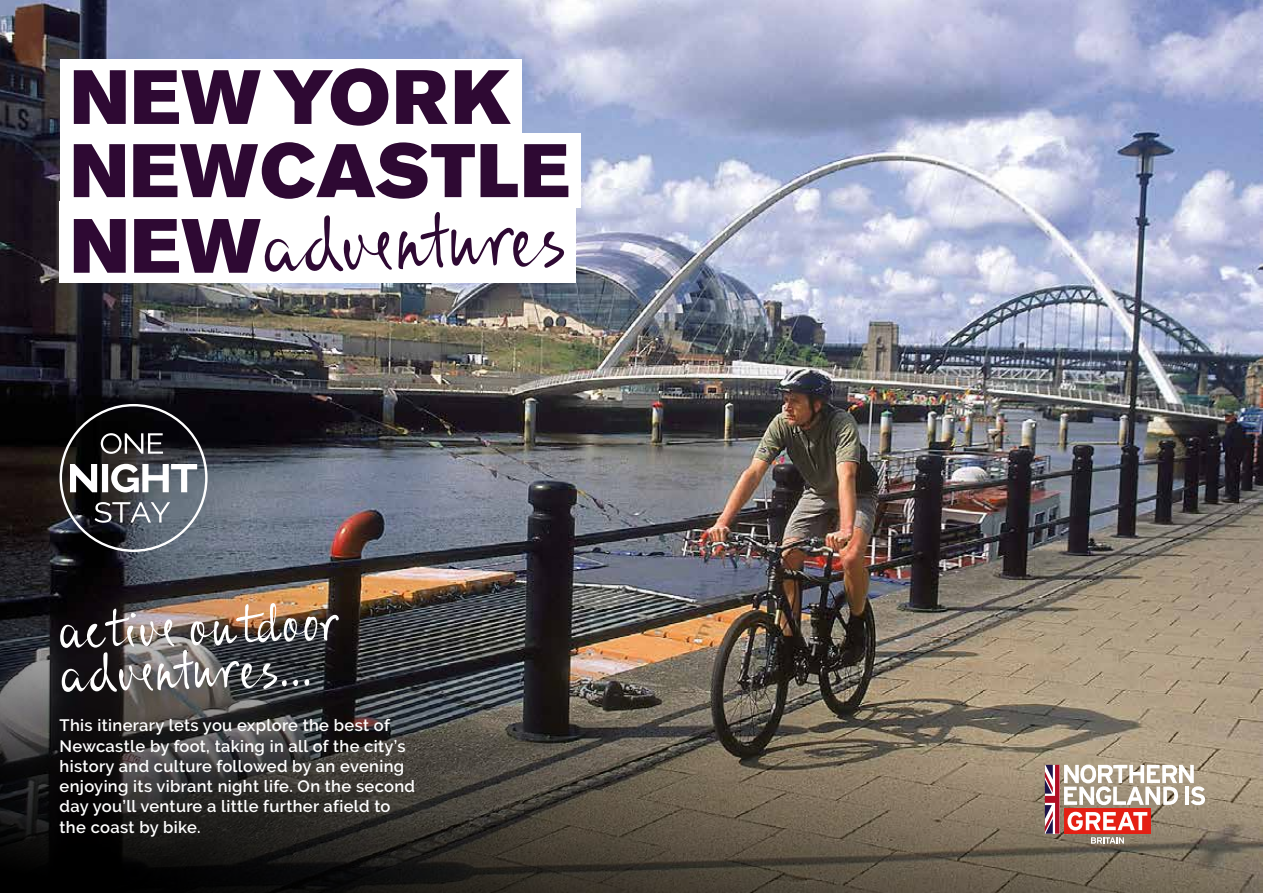
<style>
.page{position:relative;width:1263px;height:893px;background:#fff}
.page>*{position:absolute;margin:0;border:0;box-sizing:border-box;transform-origin:0 0}
.t1{font:76.05px "Akzidenz Grotesk BE Super";letter-spacing:.025em;color:#2e0933}
.t2{font:75px "Akzidenz Grotesk BE Super";letter-spacing:.02em;color:#2e0933}
.t3{font:58.5px/43.5px "ALS Syys Script Eco";color:#fff}
.t4{font:600 16.5px/20.2px "Raleway";letter-spacing:.02em;color:#fff}
</style>
<div class="page">
<img style="left:0;top:0;width:1263px;height:444px">
<img style="left:0;top:444px;width:1263px;height:449px">
<div style="left:60px;top:201px;width:516px;height:82px;background:#fff"></div>
<div style="left:60px;top:133px;width:520px;height:75px;background:#fff"></div>
<div style="left:60px;top:60px;width:461px;height:74px;background:#fff"></div>
<svg style="left:398px;top:212px;width:167px;height:57px"></svg>
<svg style="left:265px;top:215px;width:127px;height:57px"></svg>
<svg style="left:101px;top:433px;width:62px;height:21px"></svg>
<svg style="left:70px;top:464px;width:127px;height:28px"></svg>
<svg style="left:95px;top:502px;width:75px;height:21px;background:#707379"></svg>
<svg style="left:1045px;top:765px;width:160px;height:79px"></svg>
<h1 class="t1" style="left:70px;top:53px;width:441px">NEW YORK</h1>
<h2 class="t2" style="left:70px;top:127px;width:500px">NEWCASTLE</h2>
<h1 class="t1" style="left:70px;top:202px;width:192px">NEW</h1>
<h3 class="t3" style="left:58px;top:612px;width:281px;rotate:-2deg">active outdoor ad ventur es...</h3>
<p class="t4" style="left:60px;top:715px;width:357px">This itinerary lets you explore the best of Newcastle by foot, taking in all of the city’s history and culture followed by an evening enjoying its vibrant night life. On the second day you’ll venture a little further afield to the coast by bike.</p>
</div>
